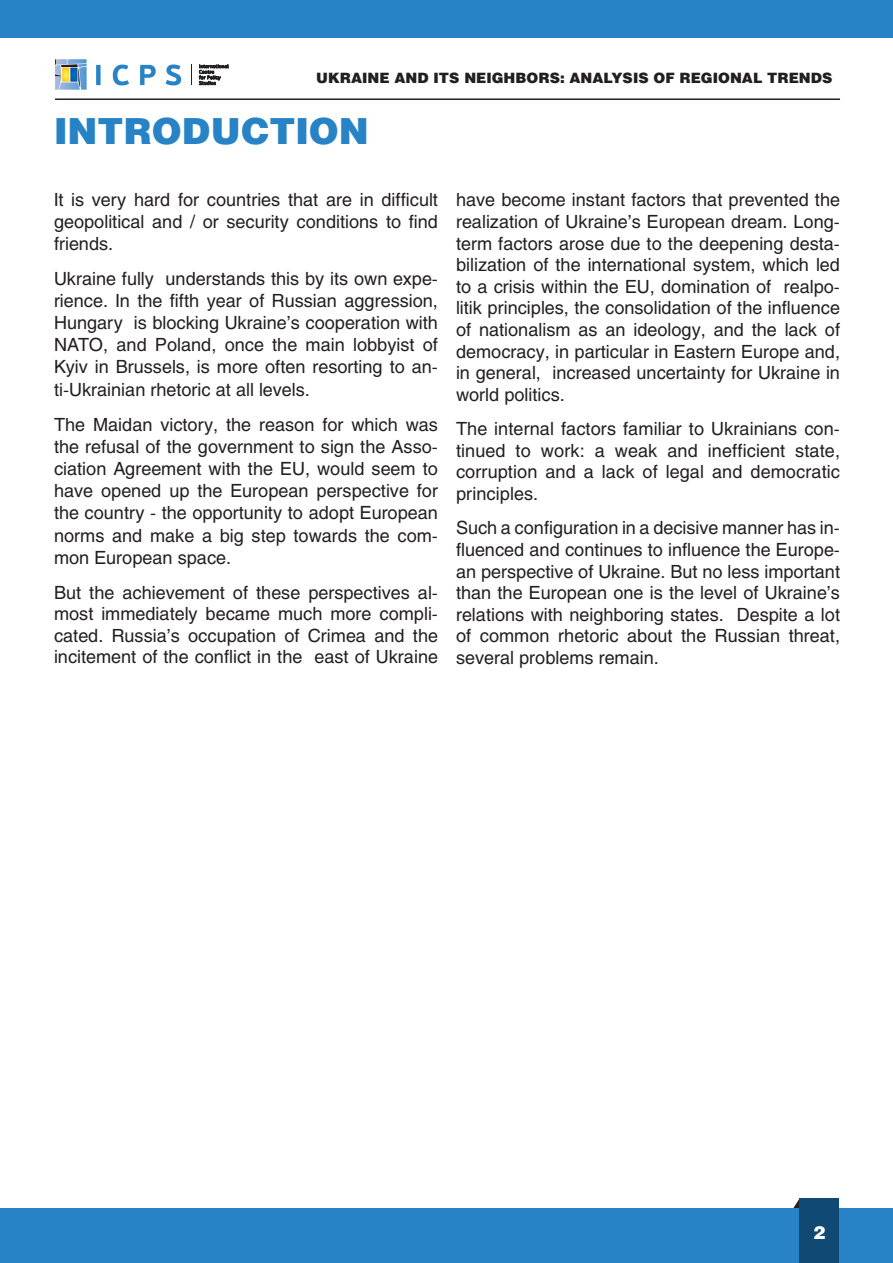
<style>
.page{position:relative;width:893px;height:1263px;background:#fff}
.page>*{position:absolute;margin:0;border:0;box-sizing:border-box;transform-origin:0 0}
.t1{font:36px "Helios Black C";color:#2783c5}
.t2{font:18px/21.6px "Helios C";color:#231f20;text-align:justify}
.t3{font:18px "Helios Black C";color:#fff}
.t4{font:14.25px "Helios Black C";color:#231f20}
</style>
<div class="page">
<svg style="left:793px;top:1199px;width:6px;height:10px"></svg>
<svg style="left:55px;top:59px;width:32px;height:31px"></svg>
<svg style="left:96px;top:65px;width:5px;height:20px"></svg>
<svg style="left:113px;top:65px;width:16px;height:20px"></svg>
<svg style="left:140px;top:65px;width:16px;height:20px"></svg>
<svg style="left:166px;top:65px;width:15px;height:20px"></svg>
<svg style="left:191px;top:65px;width:1px;height:20px"></svg>
<svg style="left:199px;top:64px;width:30px;height:22px"></svg>
<div style="left:0;top:0;width:892px;height:38px;background:#2783c5"></div>
<div style="left:0;top:1209px;width:893px;height:54px;background:#2783c5"></div>
<hr style="left:55px;top:98px;width:785px;height:2px;background:#231f20">
<div style="left:799px;top:1198px;width:40px;height:65px;background:#104973"></div>
<p class="t4" style="left:316px;top:69px;width:518px">UKRAINE AND ITS NEIGHBORS: ANALYSIS OF REGIONAL TRENDS</p>
<h1 class="t1" style="left:54px;top:109px;width:316px">INTRODUCTION</h1>
<p class="t2" style="left:54px;top:189px;width:385px">It is very hard for countries that are in difficult geopolitical and / or security conditions to find friends.</p>
<p class="t2" style="left:54px;top:267px;width:385px;line-height:22.2px">Ukraine fully understands this by its own expe&shy;rience. In the fifth year of Russian aggression, Hungary is blocking Ukraine’s cooperation with NATO, and Poland, once the main lobbyist of Kyiv in Brussels, is more often resorting to an&shy;ti-Ukrainian rhetoric at all levels.</p>
<p class="t2" style="left:54px;top:413px;width:385px;line-height:22.2px">The Maidan victory, the reason for which was the refusal of the government to sign the Asso&shy;ciation Agreement with the EU, would seem to have opened up the European perspective for the country - the opportunity to adopt European norms and make a big step towards the com&shy;mon European space.</p>
<p class="t2" style="left:54px;top:581px;width:385px">But the achievement of these perspectives al&shy;most immediately became much more compli&shy;cated. Russia’s occupation of Crimea and the incitement of the conflict in the east of Ukraine</p>
<p class="t2" style="left:456px;top:189px;width:385px">have become instant factors that prevented the realization of Ukraine’s European dream. Long&shy;term factors arose due to the deepening desta&shy;bilization of the international system, which led to a crisis within the EU, domination of realpo&shy;litik principles, the consolidation of the influence of nationalism as an ideology, and the lack of democracy, in particular in Eastern Europe and, in general, increased uncertainty for Ukraine in world politics.</p>
<p class="t2" style="left:456px;top:418px;width:385px">The internal factors familiar to Ukrainians con&shy;tinued to work: a weak and inefficient state, corruption and a lack of legal and democratic principles.</p>
<p class="t2" style="left:456px;top:517px;width:385px">Such a configuration in a decisive manner has in&shy;fluenced and continues to influence the Europe&shy;an perspective of Ukraine. But no less important than the European one is the level of Ukraine’s relations with neighboring states. Despite a lot of common rhetoric about the Russian threat, several problems remain.</p>
<p class="t3" style="left:813px;top:1221px;width:14px">2</p>
</div>
